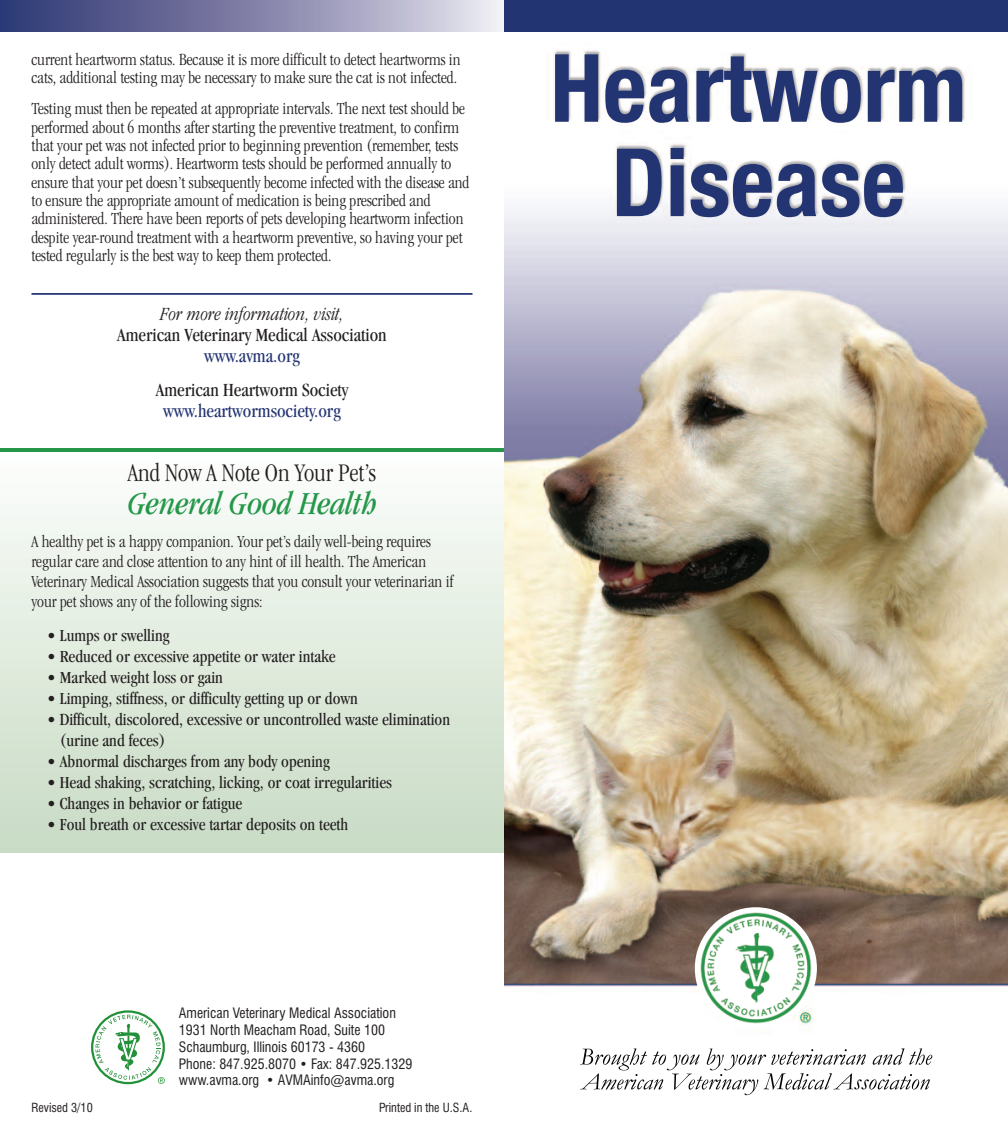
<style>
.page{position:relative;width:1008px;height:1134px;background:#fff}
.page>*{position:absolute;margin:0;border:0;box-sizing:border-box;transform-origin:0 0}
.t1{font:italic condensed 33.25px "Garamond";color:#25974a}
.t2{font:300 condensed 26.25px "Garamond";color:#231f20}
.t3{font:condensed 19.25px "Garamond";color:#231f20}
.t4{font:condensed 19.25px "Garamond";color:#233472}
.t5{font:italic 300 condensed 19.25px "Garamond";color:#231f20}
.t6{font:300 condensed 17.5px/18.4px "Garamond";color:#231f20}
.t7{font:condensed 17.5px/21px "Garamond";color:#231f20}
.t8{font:condensed 14px/16.8px "Swiss 721 BT";color:#231f20}
.t9{font:condensed 12.25px "Swiss 721 BT";color:#231f20}
</style>
<div class="page">
<div style="left:0;top:449px;width:521px;height:403px;background:linear-gradient(to bottom,#fdfefd,#c7dbc3)"></div>
<hr style="left:0;top:448px;width:521px;height:4px;background:#25974a">
<svg style="left:0;top:0;width:504px;height:32px"></svg>
<img style="left:504px;top:50px;width:504px;height:1046px">
<img style="left:695px;top:907px;width:122px;height:122px;border-radius:50%">
<div style="left:504px;top:0;width:504px;height:32px;background:#233473"></div>
<img style="left:580px;top:1049px;width:30px;height:16px">
<img style="left:873px;top:1049px;width:31px;height:16px">
<img style="left:580px;top:1074px;width:36px;height:16px">
<img style="left:884px;top:1074px;width:28px;height:16px">
<img style="left:555px;top:54px;width:306px;height:69px">
<hr style="left:32px;top:293px;width:440px;height:2px;background:#233472">
<div style="left:91px;top:1010px;width:74px;height:74px;border:2px solid #23913a;border-radius:50%"></div>
<svg style="left:95px;top:1015px;width:70px;height:69px"></svg>
<p class="t6" style="left:31px;top:51px;width:431px">current heartworm status. Because it is more difficult to detect heartworms in cats, additional testing may be necessary to make sure the cat is not infected.</p>
<p class="t6" style="left:31px;top:101px;width:439px">Testing must then be repeated at appropriate intervals. The next test should be performed about 6 months after starting the preventive treatment, to confirm that your pet was not infected prior to beginning prevention (remember, tests only detect adult worms). Heartworm tests should be performed annually to ensure that your pet doesn’t subsequently become infected with the disease and to ensure the appropriate amount of medication is being prescribed and administered. There have been reports of pets developing heartworm infection despite year-round treatment with a heartworm preventive, so having your pet tested regularly is the best way to keep them protected.</p>
<p class="t5" style="left:160px;top:307px;width:185px">For more information, visit,</p>
<p class="t3" style="left:117px;top:328px;width:271px">American Veterinary Medical Association</p>
<p class="t4" style="left:204px;top:349px;width:97px">www.avma.org</p>
<p class="t3" style="left:156px;top:382px;width:194px">American Heartworm Society</p>
<p class="t4" style="left:163px;top:403px;width:179px">www.heartwormsociety.org</p>
<h2 class="t2" style="left:128px;top:463px;width:250px">And Now A Note On Your Pet’s</h2>
<h1 class="t1" style="left:127px;top:491px;width:251px">General Good Health</h1>
<p class="t6" style="left:31px;top:532px;width:424px;line-height:20.1px">A healthy pet is a happy companion. Your pet’s daily well-being requires regular care and close attention to any hint of ill health. The American Veterinary Medical Association suggests that you consult your veterinarian if your pet shows any of the following signs:</p>
<p class="t7" style="left:47px;top:626px;width:124px">• Lumps or swelling</p>
<p class="t7" style="left:47px;top:647px;width:290px">• Reduced or excessive appetite or water intake</p>
<p class="t7" style="left:47px;top:668px;width:177px">• Marked weight loss or gain</p>
<p class="t7" style="left:47px;top:689px;width:312px">• Limping, stiffness, or difficulty getting up or down</p>
<p class="t7" style="left:60px;top:710px;width:392px;text-indent:-12px">• Difficult, discolored, excessive or uncontrolled waste elimination (urine and feces)</p>
<p class="t7" style="left:47px;top:752px;width:284px">• Abnormal discharges from any body opening</p>
<p class="t7" style="left:47px;top:773px;width:346px">• Head shaking, scratching, licking, or coat irregularities</p>
<p class="t7" style="left:47px;top:794px;width:197px">• Changes in behavior or fatigue</p>
<p class="t7" style="left:47px;top:815px;width:303px">• Foul breath or excessive tartar deposits on teeth</p>
<p class="t8" style="left:179px;top:1006px;width:235px">American Veterinary Medical Association 1931 North Meacham Road, Suite 100<br>Schaumburg, Illinois 60173 - 4360<br>Phone: 847.925.8070 • Fax: 847.925.1329 www.avma.org • AVMAinfo@avma.org</p>
<p class="t9" style="left:32px;top:1103px;width:63px">Revised 3/10</p>
<p class="t9" style="left:379px;top:1103px;width:95px">Printed in the U.S.A.</p>
</div>
